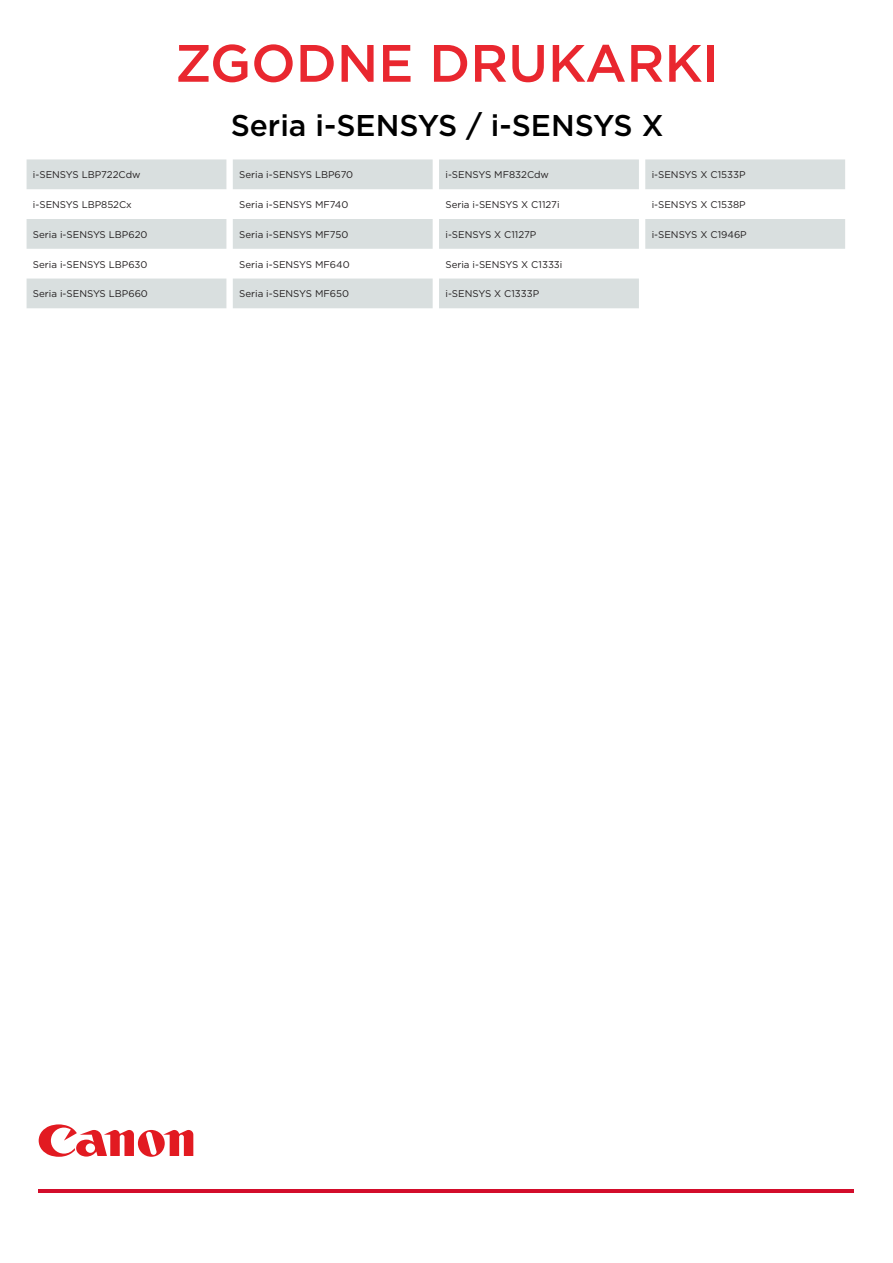
<style>
.page{position:relative;width:893px;height:1263px;background:#fff}
.page>*{position:absolute;margin:0;border:0;box-sizing:border-box;transform-origin:0 0}
.t1{font:500 52.5px "Gotham";color:#e9272f}
.t2{font:500 30px "Gotham";color:#000}
.t3{font:9.75px "Gotham";color:#231f20}
</style>
<div class="page">
<svg style="left:39px;top:1124px;width:154px;height:33px"></svg>
<hr style="left:39px;top:1189px;width:815px;height:3px;background:#d30d2b">
<svg style="left:27px;top:159px;width:818px;height:149px;fill:#d9dfdf"></svg>
<p class="t1" style="left:175px;top:29px;width:546px">ZGODNE DRUKARKI</p>
<p class="t2" style="left:231px;top:105px;width:434px">Seria i-SENSYS / i-SENSYS X</p>
<p class="t3" style="left:33px;top:169px;width:109px">i-SENSYS LBP722Cdw</p>
<p class="t3" style="left:239px;top:169px;width:116px">Seria i-SENSYS LBP670</p>
<p class="t3" style="left:445px;top:169px;width:105px">i-SENSYS MF832Cdw</p>
<p class="t3" style="left:652px;top:169px;width:95px">i-SENSYS X C1533P</p>
<p class="t3" style="left:33px;top:198px;width:100px">i-SENSYS LBP852Cx</p>
<p class="t3" style="left:239px;top:198px;width:111px">Seria i-SENSYS MF740</p>
<p class="t3" style="left:445px;top:198px;width:116px">Seria i-SENSYS X C1127i</p>
<p class="t3" style="left:652px;top:198px;width:96px">i-SENSYS X C1538P</p>
<p class="t3" style="left:33px;top:228px;width:116px">Seria i-SENSYS LBP620</p>
<p class="t3" style="left:239px;top:228px;width:111px">Seria i-SENSYS MF750</p>
<p class="t3" style="left:445px;top:228px;width:93px">i-SENSYS X C1127P</p>
<p class="t3" style="left:652px;top:228px;width:97px">i-SENSYS X C1946P</p>
<p class="t3" style="left:33px;top:258px;width:116px">Seria i-SENSYS LBP630</p>
<p class="t3" style="left:239px;top:258px;width:112px">Seria i-SENSYS MF640</p>
<p class="t3" style="left:445px;top:258px;width:119px">Seria i-SENSYS X C1333i</p>
<p class="t3" style="left:33px;top:288px;width:117px">Seria i-SENSYS LBP660</p>
<p class="t3" style="left:239px;top:288px;width:111px">Seria i-SENSYS MF650</p>
<p class="t3" style="left:445px;top:288px;width:95px">i-SENSYS X C1333P</p>
</div>
